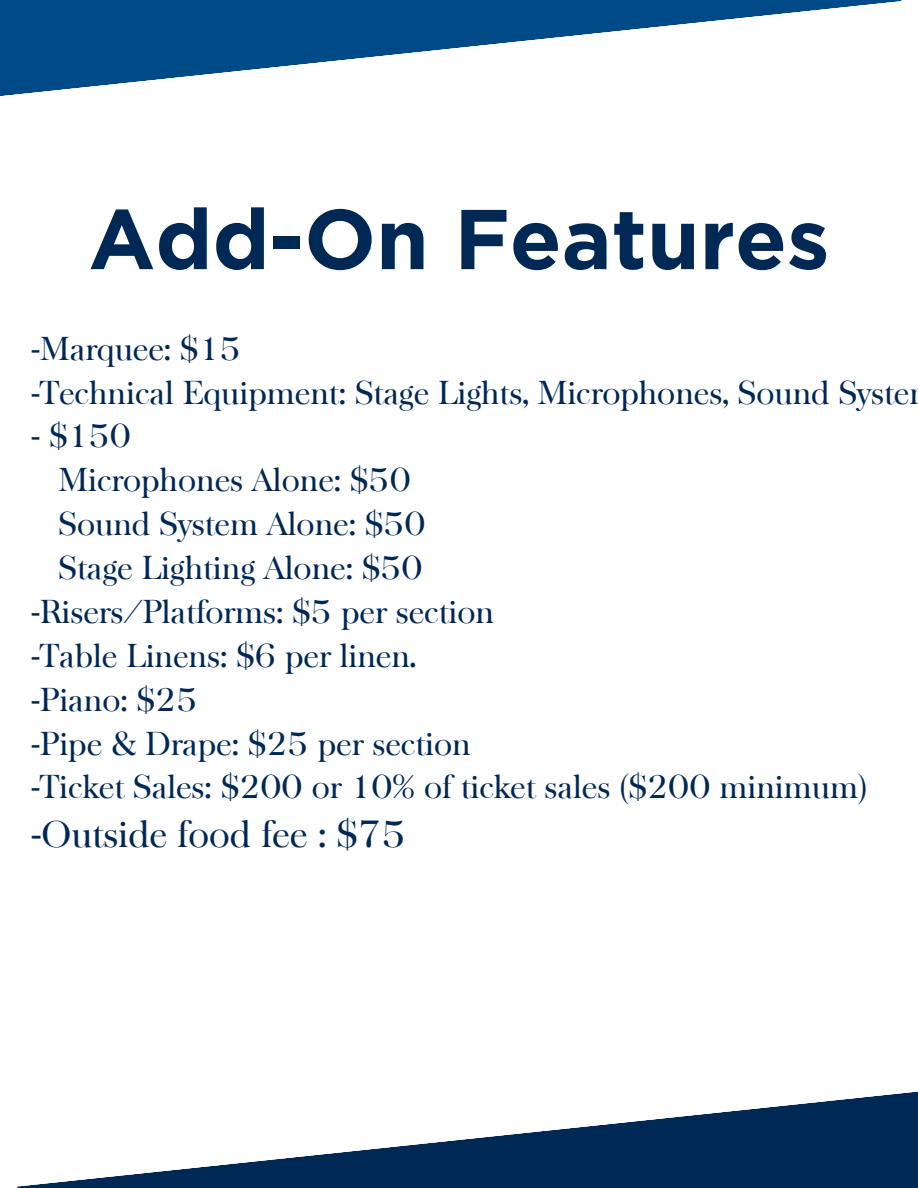
<style>
.page{position:relative;width:918px;height:1188px;background:#fff}
.page>*{position:absolute;margin:0;border:0;box-sizing:border-box;transform-origin:0 0}
.t1{font:700 84.6px "Gotham";color:#002855}
.t2{font:36px "Baskerville";color:#002855}
.t3{font:31.5px "Baskerville";color:#002855}
</style>
<div class="page">
<svg style="left:17px;top:1091px;width:901px;height:97px;fill:#002855"></svg>
<svg style="left:0;top:0;width:902px;height:96px;fill:#004b87"></svg>
<p class="t1" style="left:88px;top:201px;width:742px">Add-On Features</p>
<p class="t3" style="left:31px;top:329px;width:211px">-Marquee: $15</p>
<p class="t3" style="left:31px;top:373px;width:880px">-Technical Equipment: Stage Lights, Microphones, Sound Syste</p>
<p class="t3" style="left:31px;top:417px;width:101px">- $150</p>
<p class="t3" style="left:59px;top:461px;width:354px">Microphones Alone: $50</p>
<p class="t3" style="left:59px;top:505px;width:369px">Sound System Alone: $50</p>
<p class="t3" style="left:59px;top:549px;width:366px">Stage Lighting Alone: $50</p>
<p class="t3" style="left:31px;top:592px;width:464px">-Risers/Platforms: $5 per section</p>
<p class="t3" style="left:31px;top:636px;width:387px">-Table Linens: $6 per linen.</p>
<p class="t3" style="left:31px;top:680px;width:168px">-Piano: $25</p>
<p class="t3" style="left:31px;top:724px;width:441px">-Pipe &amp; Drape: $25 per section</p>
<p class="t3" style="left:31px;top:768px;width:838px">-Ticket Sales: $200 or 10% of ticket sales ($200 minimum)</p>
<p class="t2" style="left:31px;top:812px;width:376px">-Outside food fee : $75</p>
</div>
